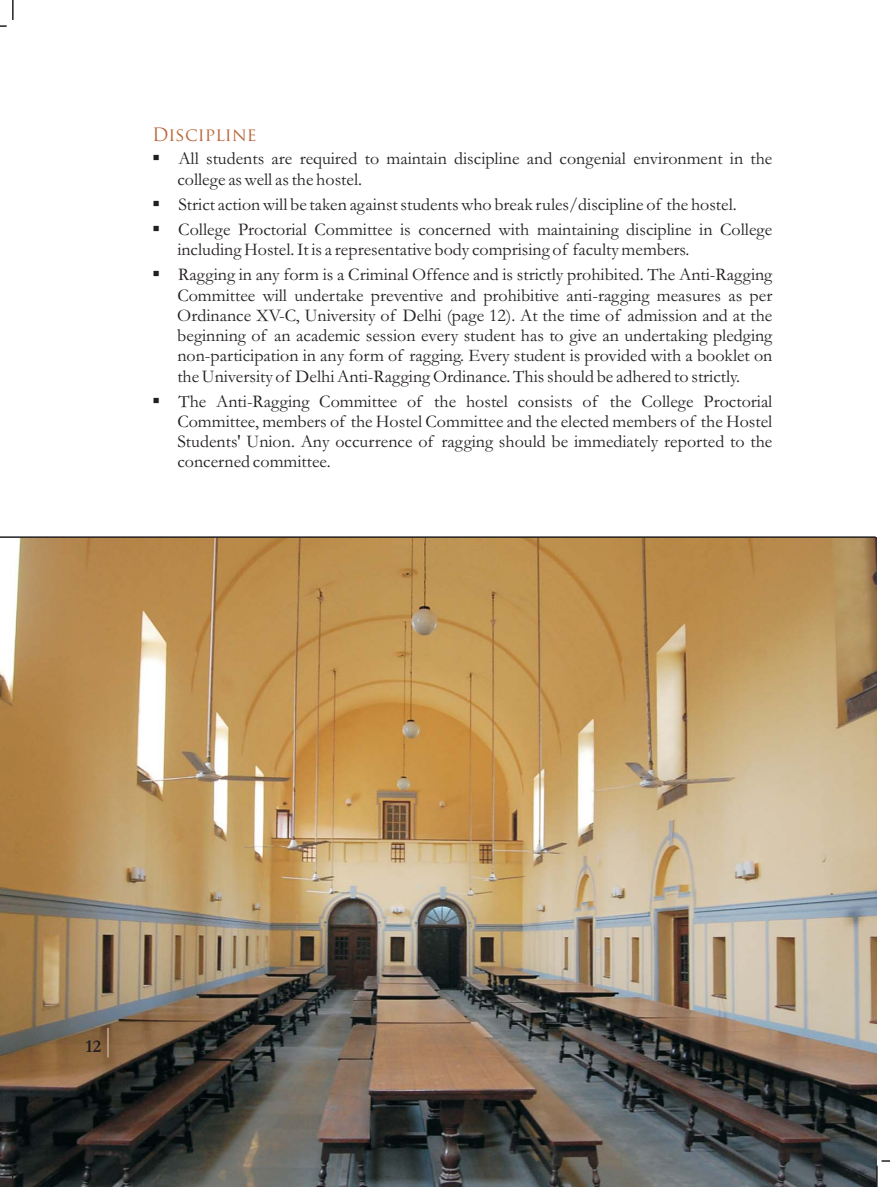
<style>
.page{position:relative;width:890px;height:1187px;background:#fff}
.page>*{position:absolute;margin:0;border:0;box-sizing:border-box;transform-origin:0 0}
.t1{font:18px/20.2px "Garamond";color:#231f20}
.t2{font:18px "Trajan Pro";color:#b9683c}
.t3{font:700 18px "Garamond";color:#231f20}
</style>
<div class="page">
<img style="left:0;top:538px;width:876px;height:648px">
<hr style="left:0;top:536px;width:876px;height:2px;background:#231f20">
<svg style="left:0;top:1160px;width:13px;height:26px"></svg>
<svg style="left:876px;top:1160px;width:14px;height:26px"></svg>
<hr style="left:12px;top:0;width:2px;height:20px;background:#231f20">
<svg style="left:0;top:25px;width:7px;height:2px"></svg>
<hr style="left:107px;top:1027px;width:2px;height:30px;background:#c2ac97">
<p class="t2" style="left:152px;top:124px;width:106px">Discipline</p>
<p class="t1" style="left:177px;top:151px;width:596px">All students are required to maintain discipline and congenial environment in the college as well as the hostel.</p>
<p class="t1" style="left:178px;top:194px;width:595px;line-height:25px">Strict action will be taken against students who break rules/discipline of the hostel.<br>College Proctorial Committee is concerned with maintaining discipline in College</p>
<p class="t1" style="left:177px;top:239px;width:596px;line-height:25px">including Hostel. It is a representative body comprising of faculty members.<br>Ragging in any form is a Criminal Offence and is strictly prohibited. The Anti-Ragging</p>
<p class="t1" style="left:177px;top:287px;width:596px;text-align:justify">Committee will undertake preventive and prohibitive anti-ragging measures as per Ordinance XV-C, University of Delhi (page 12). At the time of admission and at the beginning of an academic session every student has to give an undertaking pledging non-participation in any form of ragging. Every student is provided with a booklet on the University of Delhi Anti-Ragging Ordinance. This should be adhered to strictly.</p>
<p class="t1" style="left:177px;top:393px;width:596px;text-align:justify">The Anti-Ragging Committee of the hostel consists of the College Proctorial Committee, members of the Hostel Committee and the elected members of the Hostel Students' Union. Any occurrence of ragging should be immediately reported to the concerned committee.</p>
<p class="t3" style="left:86px;top:1040px;width:17px">12</p>
</div>
